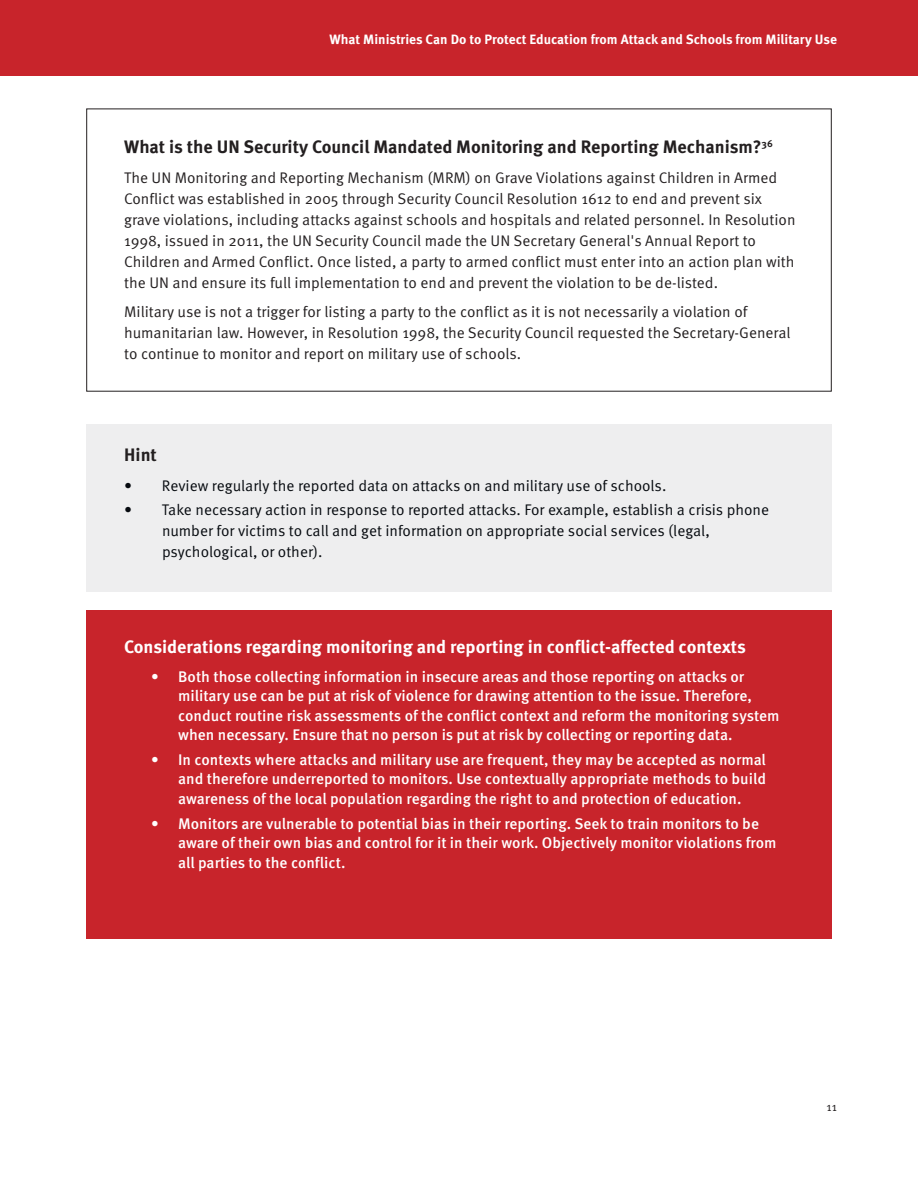
<style>
.page{position:relative;width:918px;height:1188px;background:#fff}
.page>*{position:absolute;margin:0;border:0;box-sizing:border-box;transform-origin:0 0}
.t1{font:700 18px "Meta Pro";color:#231f20}
.t2{font:700 18px "Meta Pro";color:#fff}
.t3{font:15.3px/21px "Meta Pro Norm";color:#231f20}
.t4{font:500 15.3px/19.5px "Meta Pro";color:#fff}
.t5{font:15.3px/21px "Meta Pro Norm";color:#060a0f}
.t6{font:700 13.5px "Meta Pro";color:#fff}
.t7{font:12px "Meta Pro Norm";color:#231f20}
</style>
<div class="page">
<div style="left:86px;top:424px;width:746px;height:168px;background:#eeeeef"></div>
<div style="left:86px;top:610px;width:746px;height:328px;background:#c8242b"></div>
<div style="left:0;top:0;width:918px;height:76px;background:#c8242b"></div>
<p class="t6" style="left:330px;top:34px;width:509px">What Ministries Can Do to Protect Education from Attack and Schools from Military Use</p>
<p class="t1" style="left:124px;top:140px;width:650px">What is the UN Security Council Mandated Monitoring and Reporting Mechanism?<sup>36</sup></p>
<p class="t3" style="left:124px;top:168px;width:673px">The UN Monitoring and Reporting Mechanism (MRM) on Grave Violations against Children in Armed Conflict was established in 2005 through Security Council Resolution 1612 to end and prevent six grave violations, including attacks against schools and hospitals and related personnel. In Resolution 1998, issued in 2011, the UN Security Council made the UN Secretary General's Annual Report to Children and Armed Conflict. Once listed, a party to armed conflict must enter into an action plan with the UN and ensure its full implementation to end and prevent the violation to be de-listed.</p>
<p class="t3" style="left:124px;top:303px;width:668px">Military use is not a trigger for listing a party to the conflict as it is not necessarily a violation of humanitarian law. However, in Resolution 1998, the Security Council requested the Secretary-General to continue to monitor and report on military use of schools.</p>
<p class="t1" style="left:124px;top:448px;width:34px">Hint</p>
<p class="t5" style="left:124px;top:476px;width:544px">• Review regularly the reported data on attacks on and military use of schools.</p>
<p class="t5" style="left:162px;top:500px;width:609px;text-indent:-38px">• Take necessary action in response to reported attacks. For example, establish a crisis phone number for victims to call and get information on appropriate social services (legal, psychological, or other).</p>
<p class="t2" style="left:124px;top:640px;width:623px">Considerations regarding monitoring and reporting in conflict-affected contexts</p>
<p class="t4" style="left:178px;top:668px;width:603px;text-indent:-27px">• Both those collecting information in insecure areas and those reporting on attacks or military use can be put at risk of violence for drawing attention to the issue. Therefore, conduct routine risk assessments of the conflict context and reform the monitoring system when necessary. Ensure that no person is put at risk by collecting or reporting data.</p>
<p class="t4" style="left:178px;top:751px;width:589px;text-align:justify;text-indent:-27px">• In contexts where attacks and military use are frequent, they may be accepted as normal and therefore underreported to monitors. Use contextually appropriate methods to build awareness of the local population regarding the right to and protection of education.</p>
<p class="t4" style="left:178px;top:815px;width:600px;text-indent:-27px">• Monitors are vulnerable to potential bias in their reporting. Seek to train monitors to be aware of their own bias and control for it in their work. Objectively monitor violations from all parties to the conflict.</p>
<p class="t7" style="left:827px;top:1102px;width:12px">11</p>
</div>
